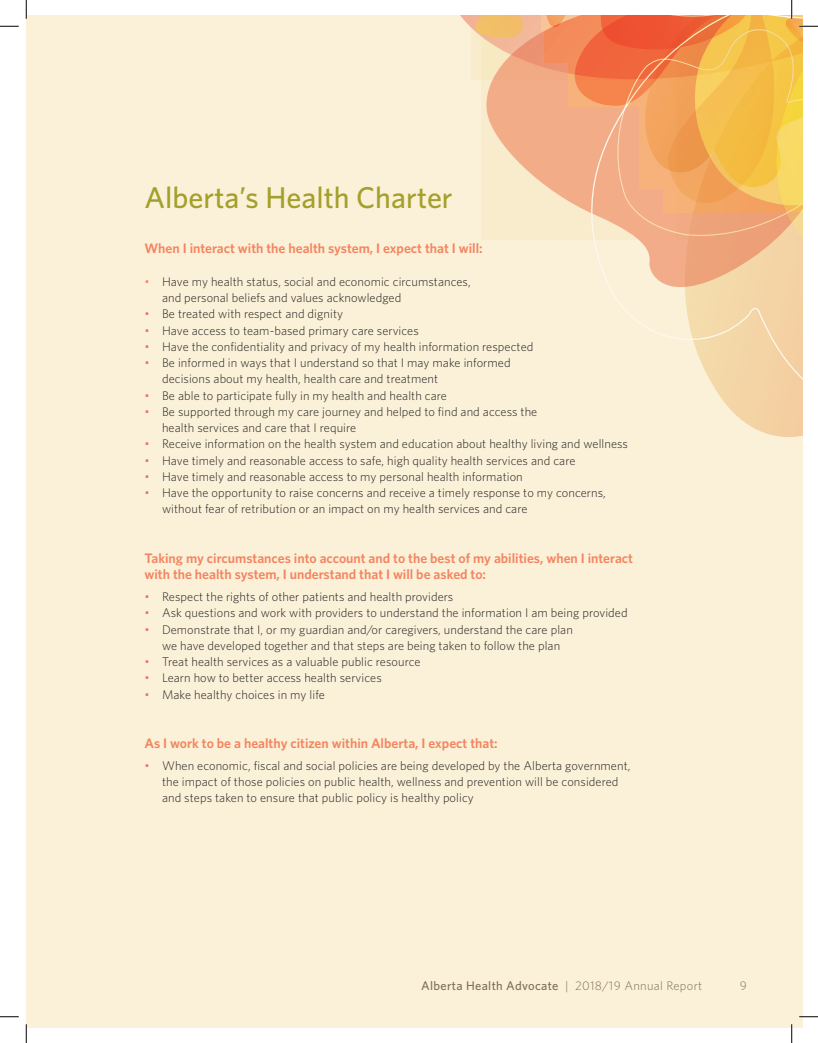
<style>
.page{position:relative;width:818px;height:1043px;background:#fff}
.page>*{position:absolute;margin:0;border:0;box-sizing:border-box;transform-origin:0 0}
.t1{font:500 30px "Whitney";color:#a3a02a}
.t2{font:600 13.75px/16.2px "Whitney";color:#f4835f}
.t3{font:300 12.5px/16.2px "Whitney";letter-spacing:.005em;color:#231f20}
.t4{font:500 12.5px "Whitney";letter-spacing:.025em;color:#85756a}
.t5{font:300 12.5px "Whitney";color:#85756a}
.s1{color:#f4835f}
.s2{color:#f16a68}
.s3{font-weight:300}
</style>
<div class="page">
<div style="left:26px;top:15px;width:776px;height:1013px;background:#faf1d8"></div>
<svg style="left:735px;top:414px;width:67px;height:23px"></svg>
<svg style="left:601px;top:268px;width:201px;height:146px"></svg>
<svg style="left:0;top:25px;width:19px;height:2px"></svg>
<svg style="left:0;top:1016px;width:19px;height:1px"></svg>
<svg style="left:799px;top:1015px;width:19px;height:2px"></svg>
<svg style="left:25px;top:0;width:2px;height:19px"></svg>
<svg style="left:25px;top:1024px;width:2px;height:18px"></svg>
<svg style="left:460px;top:0;width:358px;height:268px"></svg>
<svg style="left:791px;top:1024px;width:1px;height:18px"></svg>
<h1 class="t1" style="left:144px;top:177px;width:310px">Alberta’s Health Charter</h1>
<p class="t2" style="left:144px;top:240px;width:339px">When I interact with the health system, I expect that I will:</p>
<p class="t3" style="left:162px;top:273px;width:310px;text-indent:-18px"><span class="s1">•</span> Have my health status, social and economic circumstances, and personal beliefs and values acknowledged</p>
<p class="t3" style="left:144px;top:305px;width:200px"><span class="s2">•</span> Be treated with respect and dignity</p>
<p class="t3" style="left:144px;top:322px;width:276px"><span class="s2">•</span> Have access to team-based primary care services</p>
<p class="t3" style="left:144px;top:338px;width:390px"><span class="s2">•</span> Have the confidentiality and privacy of my health information respected</p>
<p class="t3" style="left:162px;top:354px;width:350px;text-indent:-18px"><span class="s2">•</span> Be informed in ways that I understand so that I may make informed decisions about my health, health care and treatment</p>
<p class="t3" style="left:144px;top:387px;width:304px"><span class="s2">•</span> Be able to participate fully in my health and health care</p>
<p class="t3" style="left:162px;top:403px;width:377px;text-indent:-18px"><span class="s2">•</span> Be supported through my care journey and helped to find and access the health services and care that I require</p>
<p class="t3" style="left:144px;top:435px;width:485px"><span class="s2">•</span> Receive information on the health system and education about healthy living and wellness</p>
<p class="t3" style="left:144px;top:452px;width:432px"><span class="s2">•</span> Have timely and reasonable access to safe, high quality health services and care</p>
<p class="t3" style="left:144px;top:468px;width:380px"><span class="s2">•</span> Have timely and reasonable access to my personal health information</p>
<p class="t3" style="left:162px;top:484px;width:445px;text-indent:-18px"><span class="s2">•</span> Have the opportunity to raise concerns and receive a timely response to my concerns, without fear of retribution or an impact on my health services and care</p>
<p class="t2" style="left:144px;top:549px;width:490px">Taking my circumstances into account and to the best of my abilities, when I interact with the health system, I understand that I will be asked to:</p>
<p class="t3" style="left:144px;top:588px;width:310px"><span class="s2">•</span> Respect the rights of other patients and health providers</p>
<p class="t3" style="left:144px;top:604px;width:484px"><span class="s2">•</span> Ask questions and work with providers to understand the information I am being provided</p>
<p class="t3" style="left:144px;top:620px;width:430px;text-align:center"><span class="s2">•</span> Demonstrate that I, or my guardian and/or caregivers, understand the care plan we have developed together and that steps are being taken to follow the plan</p>
<p class="t3" style="left:144px;top:653px;width:277px"><span class="s2">•</span> Treat health services as a valuable public resource</p>
<p class="t3" style="left:144px;top:669px;width:239px"><span class="s2">•</span> Learn how to better access health services</p>
<p class="t3" style="left:144px;top:685px;width:182px"><span class="s2">•</span> Make healthy choices in my life</p>
<p class="t2" style="left:144px;top:734px;width:355px">As I work to be a healthy citizen within Alberta, I expect that:</p>
<p class="t3" style="left:162px;top:757px;width:470px;text-indent:-18px"><span class="s2">•</span> When economic, fiscal and social policies are being developed by the Alberta government, the impact of those policies on public health, wellness and prevention will be considered and steps taken to ensure that public policy is healthy policy</p>
<p class="t4" style="left:421px;top:977px;width:282px">Alberta Health Advocate <span class="s3">| 2018/19 Annual Report</span></p>
<p class="t5" style="left:739px;top:976px;width:9px">9</p>
</div>
